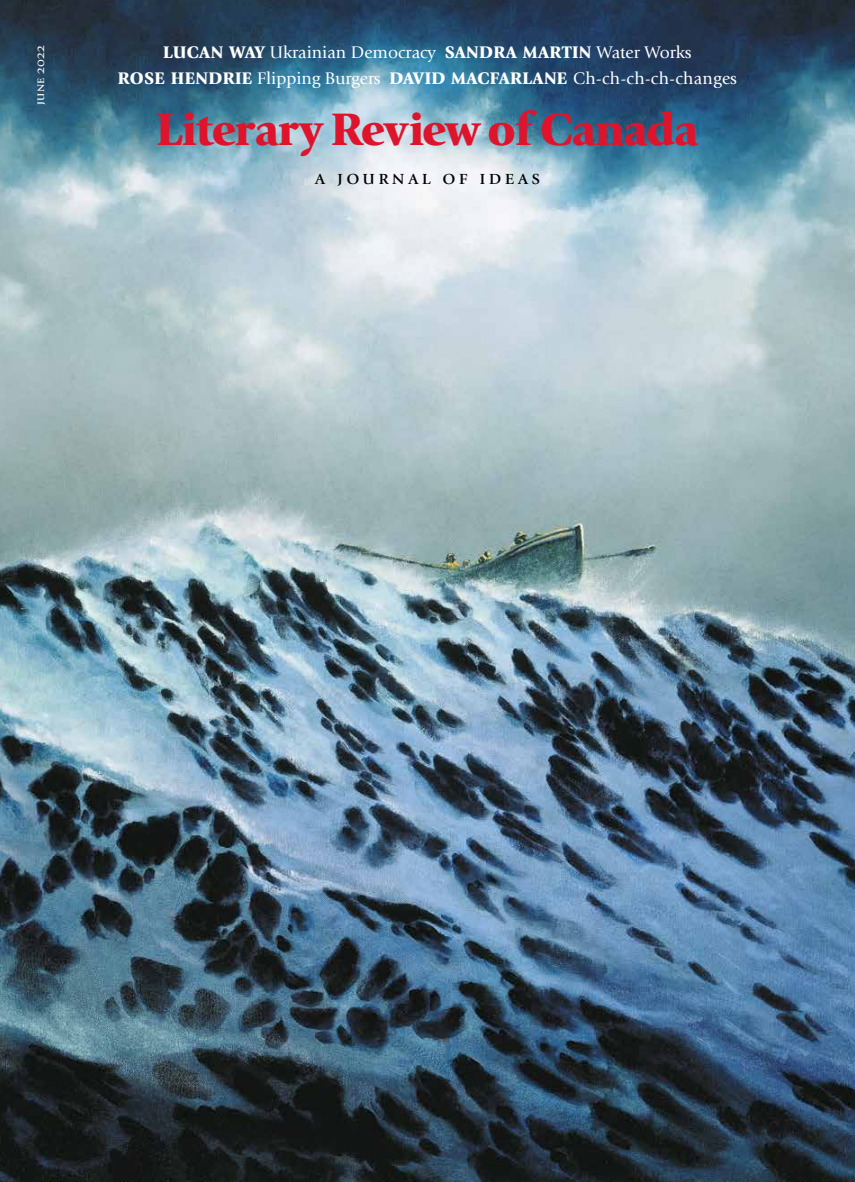
<style>
.page{position:relative;width:855px;height:1182px;background:#fff}
.page>*{position:absolute;margin:0;border:0;box-sizing:border-box;transform-origin:0 0}
.t1{font:900 47.5px "Giovanni Std";letter-spacing:-.025em;color:#dd142c}
.t2{font:21.25px "Giovanni Std";letter-spacing:.15em;color:#000001}
.t3{font:17.5px/26.9px "Giovanni Std";color:#fff;text-align:center}
.t4{font:13.75px "Giovanni Std";letter-spacing:.015em;color:#fff}
.s1{font-weight:900}
</style>
<div class="page">
<img style="left:0;top:0;width:855px;height:1181px">
<p class="t4" style="left:32px;top:105px;width:61px;rotate:-90deg">JUNE 2022</p>
<p class="t3" style="left:118px;top:39px;width:621px"><span class="s1">LUCAN WAY</span> Ukrainian Democracy <span class="s1">SANDRA MARTIN</span> Water Works<br><span class="s1">ROSE HENDRIE</span> Flipping Burgers <span class="s1">DAVID MACFARLANE</span> Ch-ch-ch-ch-changes</p>
<h1 class="t1" style="left:156px;top:101px;width:544px">Literary Review of Canada</h1>
<p class="t2" style="left:315px;top:165px;width:227px">A JOURNAL OF IDEAS</p>
</div>
